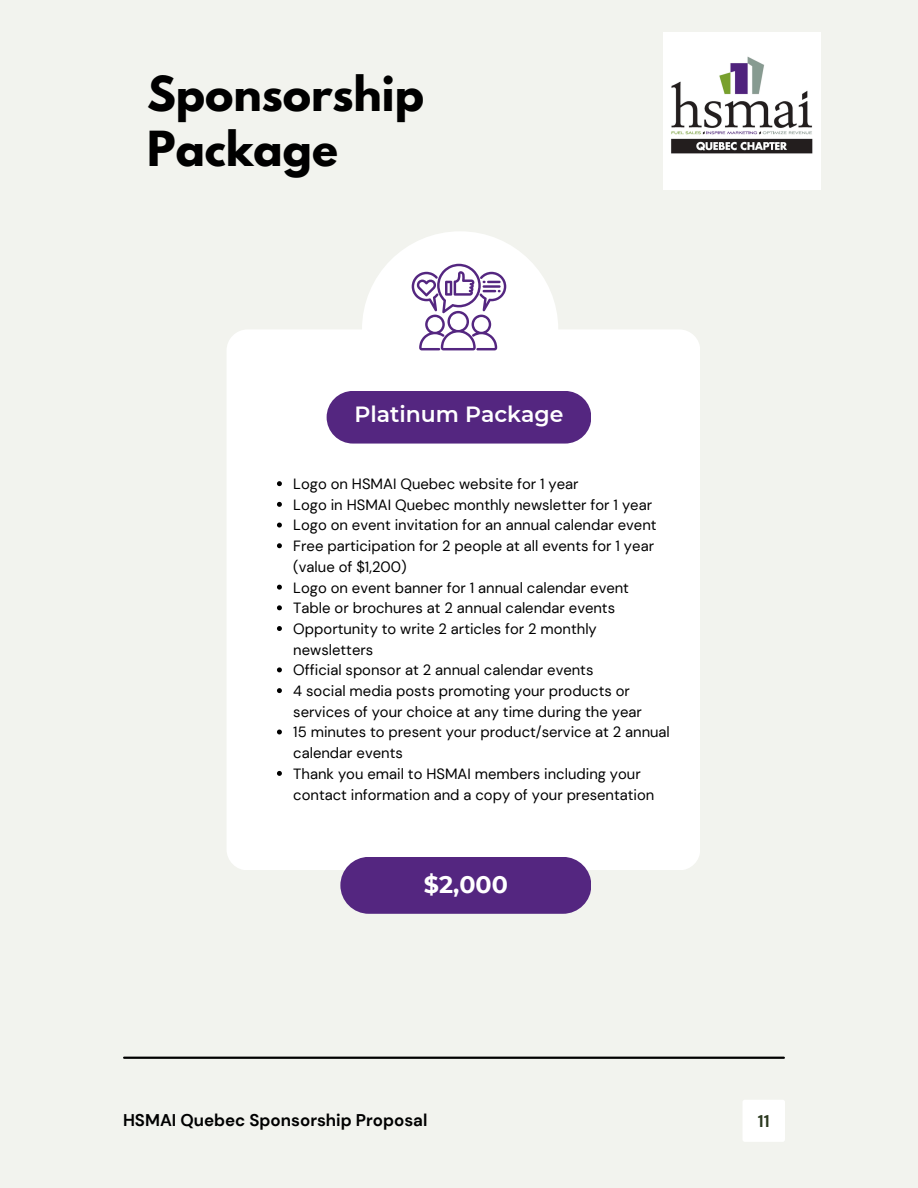
<style>
.page{position:relative;width:918px;height:1188px;background:#f2f3ee}
.page>*{position:absolute;margin:0;border:0;box-sizing:border-box;transform-origin:0 0}
.t1{font:700 42.9px/55.1px "League Spartan";color:#000}
.t2{font:700 23.85px "Montserrat";color:#fff}
.t3{font:600 22.05px "Montserrat";color:#fff}
.t4{font:700 16.95px "DM Sans";color:#000}
.t5{font:700 16.95px "DM Sans";color:#2b391f}
.t6{font:14.85px/20.7px "DM Sans";color:#000}
</style>
<div class="page">
<div style="left:743px;top:1100px;width:42px;height:42px;background:#fff;border-radius:2px"></div>
<hr style="left:124px;top:1057px;width:660px;height:2px;background:#000">
<div style="left:227px;top:329px;width:473px;height:541px;background:#fff;border-radius:21px"></div>
<div style="left:362px;top:231px;width:196px;height:197px;background:#fff;border-radius:50%"></div>
<div style="left:327px;top:391px;width:264px;height:53px;background:#542680;border-radius:26px"></div>
<svg style="left:412px;top:264px;width:94px;height:86px"></svg>
<div style="left:340px;top:857px;width:251px;height:57px;background:#542680;border-radius:28px"></div>
<svg style="left:277px;top:481px;width:5px;height:5px"></svg>
<svg style="left:277px;top:502px;width:5px;height:5px"></svg>
<svg style="left:277px;top:523px;width:5px;height:5px"></svg>
<svg style="left:277px;top:543px;width:5px;height:5px"></svg>
<svg style="left:277px;top:585px;width:5px;height:5px"></svg>
<svg style="left:277px;top:605px;width:5px;height:5px"></svg>
<svg style="left:277px;top:626px;width:5px;height:5px"></svg>
<svg style="left:277px;top:667px;width:5px;height:5px"></svg>
<svg style="left:277px;top:688px;width:5px;height:5px"></svg>
<svg style="left:277px;top:730px;width:5px;height:4px"></svg>
<svg style="left:277px;top:771px;width:5px;height:5px"></svg>
<img style="left:664px;top:33px;width:156px;height:156px">
<h1 class="t1" style="left:147px;top:72px;width:278px">Sponsorship<br>Package</h1>
<h2 class="t3" style="left:354px;top:401px;width:211px">Platinum Package</h2>
<p class="t6" style="left:293px;top:474px;width:287px">Logo on HSMAI Quebec website for 1 year</p>
<p class="t6" style="left:293px;top:494px;width:360px">Logo in HSMAI Quebec monthly newsletter for 1 year</p>
<p class="t6" style="left:293px;top:515px;width:365px">Logo on event invitation for an annual calendar event</p>
<p class="t6" style="left:293px;top:536px;width:362px">Free participation for 2 people at all events for 1 year (value of $1,200)</p>
<p class="t6" style="left:293px;top:577px;width:337px">Logo on event banner for 1 annual calendar event</p>
<p class="t6" style="left:293px;top:598px;width:323px">Table or brochures at 2 annual calendar events</p>
<p class="t6" style="left:293px;top:619px;width:305px">Opportunity to write 2 articles for 2 monthly newsletters</p>
<p class="t6" style="left:293px;top:660px;width:302px">Official sponsor at 2 annual calendar events</p>
<p class="t6" style="left:293px;top:681px;width:350px">4 social media posts promoting your products or services of your choice at any time during the year</p>
<p class="t6" style="left:293px;top:722px;width:378px">15 minutes to present your product/service at 2 annual calendar events</p>
<h2 class="t6" style="left:293px;top:763px;width:363px">Thank you email to HSMAI members including your contact information and a copy of your presentation</h2>
<p class="t2" style="left:424px;top:870px;width:85px">$2,000</p>
<p class="t4" style="left:123px;top:1109px;width:306px">HSMAI Quebec Sponsorship Proposal</p>
<p class="t5" style="left:758px;top:1110px;width:13px">11</p>
</div>
